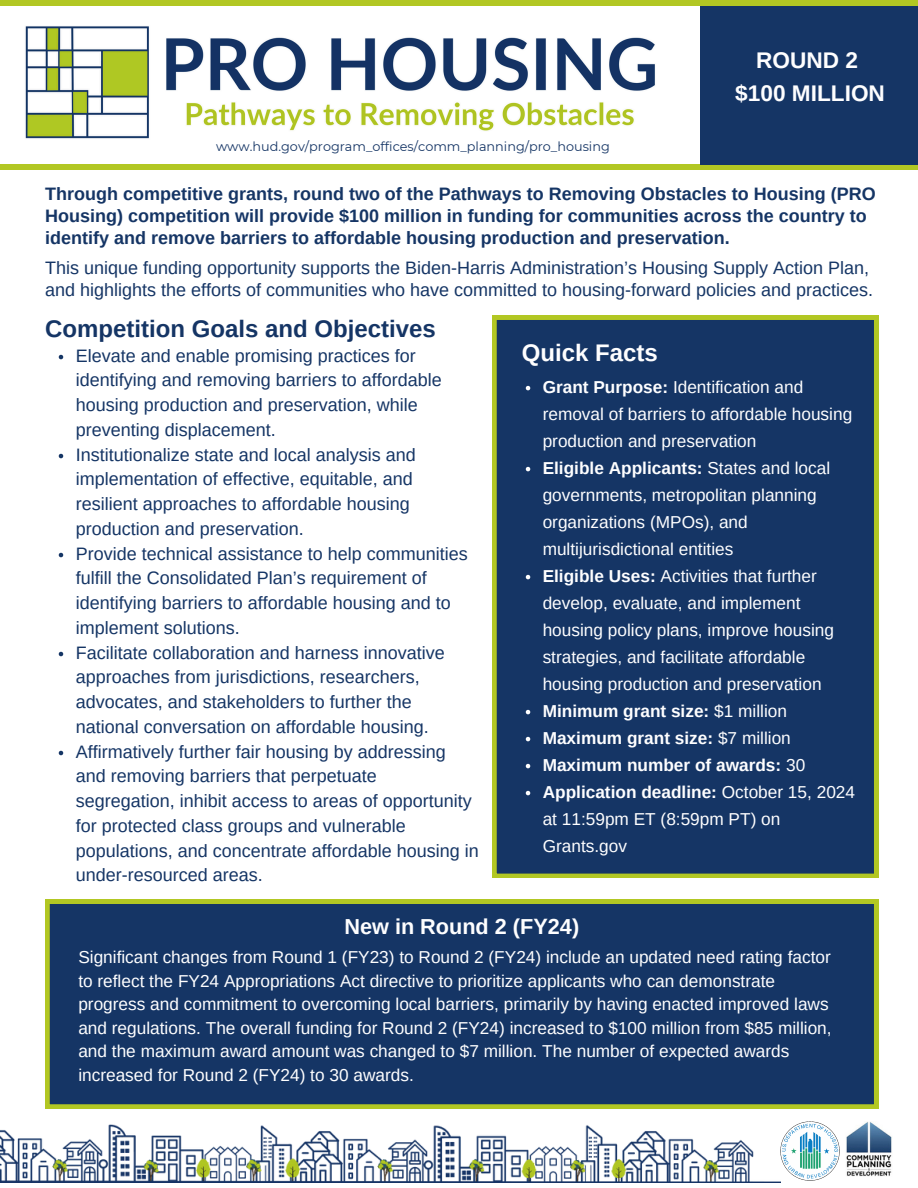
<style>
.page{position:relative;width:918px;height:1188px;background:#fff}
.page>*{position:absolute;margin:0;border:0;box-sizing:border-box;transform-origin:0 0}
.t1{font:700 24px "Arimo";color:#153565}
.t2{font:700 24px "Arimo";color:#fefeff}
.t3{font:700 22.65px/32.5px "Arimo";color:#fefeff;text-align:center}
.t4{font:700 21.75px "Arimo";color:#fefeff}
.t5{font:18px/24.8px "Arimo";color:#153565}
.t6{font:700 18px/21.9px "Arimo";color:#153565}
.t7{font:17.25px/27px "Arimo";color:#fefeff}
.t8{font:700 17.25px "Arimo";color:#fefeff}
.t9{font:12.75px "Montserrat";color:#153565}
.s1{font-weight:700}
.s2{font-weight:400}
</style>
<div class="page">
<img style="left:781px;top:1121px;width:59px;height:60px">
<img style="left:0;top:1124px;width:781px;height:58px">
<div style="left:492px;top:315px;width:386px;height:563px;background:#153565"></div>
<svg style="left:526px;top:386px;width:4px;height:4px"></svg>
<svg style="left:526px;top:467px;width:4px;height:4px"></svg>
<svg style="left:526px;top:575px;width:4px;height:4px"></svg>
<svg style="left:526px;top:710px;width:4px;height:4px"></svg>
<svg style="left:526px;top:737px;width:4px;height:4px"></svg>
<svg style="left:526px;top:764px;width:4px;height:4px"></svg>
<svg style="left:526px;top:791px;width:4px;height:4px"></svg>
<svg style="left:59px;top:355px;width:4px;height:4px"></svg>
<svg style="left:59px;top:454px;width:4px;height:4px"></svg>
<svg style="left:59px;top:553px;width:4px;height:4px"></svg>
<svg style="left:59px;top:652px;width:4px;height:4px"></svg>
<svg style="left:59px;top:751px;width:4px;height:4px"></svg>
<div style="left:45px;top:899px;width:833px;height:210px;background:#153565"></div>
<svg style="left:0;top:0;width:918px;height:170px"></svg>
<img style="left:846px;top:1121px;width:46px;height:55px">
<p class="t9" style="left:216px;top:139px;width:395px">www.hud.gov/program_offices/comm_planning/pro_housing</p>
<p class="t3" style="left:735px;top:44px;width:151px">ROUND 2 $100 MILLION</p>
<h1 class="t6" style="left:45px;top:183px;width:832px">Through competitive grants, round two of the Pathways to Removing Obstacles to Housing (PRO<br>Housing) competition will provide $100 million in funding for communities across the country to identify and remove barriers to affordable housing production and preservation.</h1>
<p class="t5" style="left:45px;top:257px;width:829px;line-height:21.9px">This unique funding opportunity supports the Biden-Harris Administration’s Housing Supply Action Plan, and highlights the efforts of communities who have committed to housing-forward policies and practices.</p>
<p class="t1" style="left:45px;top:316px;width:392px">Competition Goals and Objectives</p>
<p class="t2" style="left:522px;top:339px;width:138px">Quick Facts</p>
<p class="t7" style="left:543px;top:373px;width:311px"><span class="s1">Grant Purpose:</span> Identification and removal of barriers to affordable housing production and preservation</p>
<p class="t7" style="left:543px;top:454px;width:289px"><span class="s1">Eligible Applicants:</span> States and local governments, metropolitan planning organizations (MPOs), and multijurisdictional entities</p>
<p class="t7" style="left:543px;top:562px;width:293px"><span class="s1">Eligible Uses:</span> Activities that further develop, evaluate, and implement housing policy plans, improve housing strategies, and facilitate affordable housing production and preservation <span class="s1">Minimum grant size:</span> $1 million</p>
<p class="t5" style="left:76px;top:343px;width:367px">Elevate and enable promising practices for identifying and removing barriers to affordable housing production and preservation, while preventing displacement.</p>
<p class="t5" style="left:76px;top:442px;width:341px">Institutionalize state and local analysis and implementation of effective, equitable, and resilient approaches to affordable housing production and preservation.</p>
<p class="t5" style="left:76px;top:541px;width:393px">Provide technical assistance to help communities fulfill the Consolidated Plan’s requirement of identifying barriers to affordable housing and to implement solutions.</p>
<p class="t5" style="left:76px;top:640px;width:405px">Facilitate collaboration and harness innovative approaches from jurisdictions, researchers, advocates, and stakeholders to further the national conversation on affordable housing.<br>Affirmatively further fair housing by addressing and removing barriers that perpetuate segregation, inhibit access to areas of opportunity for protected class groups and vulnerable populations, and concentrate affordable housing in under-resourced areas.</p>
<p class="t4" style="left:344px;top:914px;width:236px">New in Round 2 (FY24)</p>
<p class="t7" style="left:78px;top:945px;width:755px;line-height:23.5px">Significant changes from Round 1 (FY23) to Round 2 (FY24) include an updated need rating factor to reflect the FY24 Appropriations Act directive to prioritize applicants who can demonstrate progress and commitment to overcoming local barriers, primarily by having enacted improved laws and regulations. The overall funding for Round 2 (FY24) increased to $100 million from $85 million, and the maximum award amount was changed to $7 million. The number of expected awards increased for Round 2 (FY24) to 30 awards.</p>
<p class="t8" style="left:543px;top:728px;width:250px">Maximum grant size: <span class="s2">$7 million</span></p>
<p class="t8" style="left:543px;top:755px;width:264px">Maximum number of awards: <span class="s2">30</span></p>
<p class="t7" style="left:543px;top:778px;width:314px"><span class="s1">Application deadline:</span> October 15, 2024 at 11:59pm ET (8:59pm PT) on<br>Grants.gov</p>
</div>
